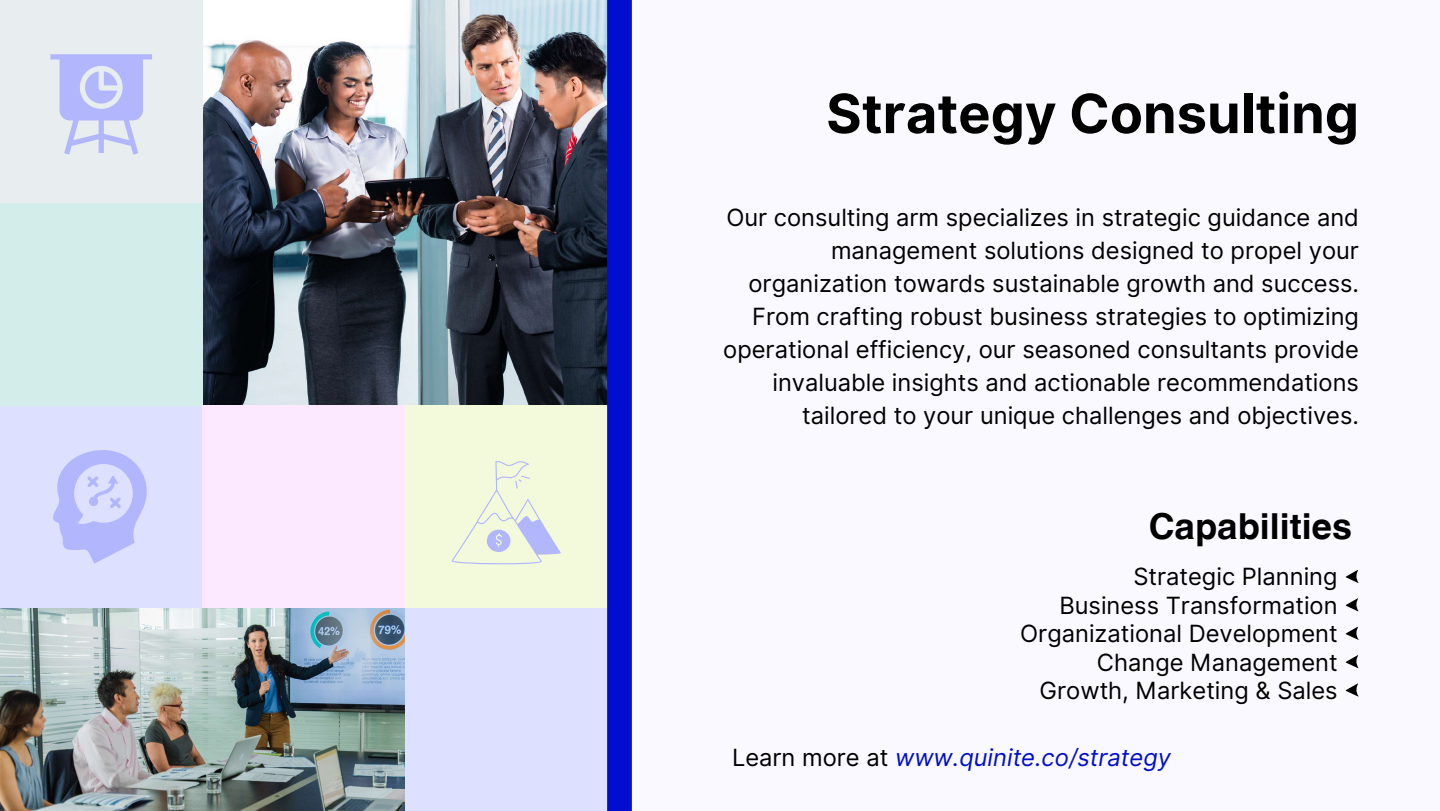
<style>
.page{position:relative;width:1440px;height:811px;background:#fff}
.page>*{position:absolute;margin:0;border:0;box-sizing:border-box;transform-origin:0 0}
.t1{font:700 54.1px "Inter";color:#000}
.t2{font:700 35.8px "Helvetica World";color:#000}
.t3{font:23.7px/33px "Inter";color:#000;text-align:right}
.t4{font:italic 23.7px "Inter";color:#010ed0}
.s1{font-style:normal;color:#000}
</style>
<div class="page">
<div style="left:0;top:0;width:1440px;height:810px;background:#f9f9ff"></div>
<img style="left:202px;top:0;width:405px;height:405px">
<div style="left:0;top:0;width:202px;height:202px;background:#e8edf0"></div>
<div style="left:405px;top:608px;width:203px;height:202px;background:#dee0ff"></div>
<div style="left:0;top:405px;width:202px;height:203px;background:#dee0ff"></div>
<div style="left:0;top:202px;width:202px;height:203px;background:#d3edea"></div>
<img style="left:0;top:608px;width:405px;height:202px">
<div style="left:405px;top:405px;width:203px;height:203px;background:#f3fadc"></div>
<div style="left:202px;top:405px;width:203px;height:203px;background:#fde9ff"></div>
<svg style="left:53px;top:450px;width:94px;height:113px"></svg>
<svg style="left:452px;top:461px;width:109px;height:104px"></svg>
<svg style="left:50px;top:54px;width:102px;height:100px"></svg>
<svg style="left:607px;top:0;width:25px;height:810px;background:#0512ce"></svg>
<svg style="left:1345px;top:570px;width:14px;height:13px"></svg>
<svg style="left:1345px;top:598px;width:14px;height:14px"></svg>
<svg style="left:1345px;top:626px;width:14px;height:14px"></svg>
<svg style="left:1345px;top:655px;width:14px;height:13px"></svg>
<svg style="left:1345px;top:683px;width:14px;height:14px"></svg>
<h1 class="t1" style="left:826px;top:81px;width:534px">Strategy Consulting</h1>
<p class="t3" style="left:723px;top:200px;width:637px">Our consulting arm specializes in strategic guidance and management solutions designed to propel your organization towards sustainable growth and success.<br>From crafting robust business strategies to optimizing operational efficiency, our seasoned consultants provide invaluable insights and actionable recommendations tailored to your unique challenges and objectives.</p>
<h2 class="t2" style="left:1149px;top:496px;width:205px">Capabilities</h2>
<p class="t3" style="left:1020px;top:562px;width:319px;line-height:28.4px">Strategic Planning<br>Business Transformation<br>Organizational Development<br>Change Management<br>Growth, Marketing &amp; Sales</p>
<p class="t4" style="left:732px;top:742px;width:440px"><span class="s1">Learn more at</span> www.quinite.co/strategy</p>
</div>
